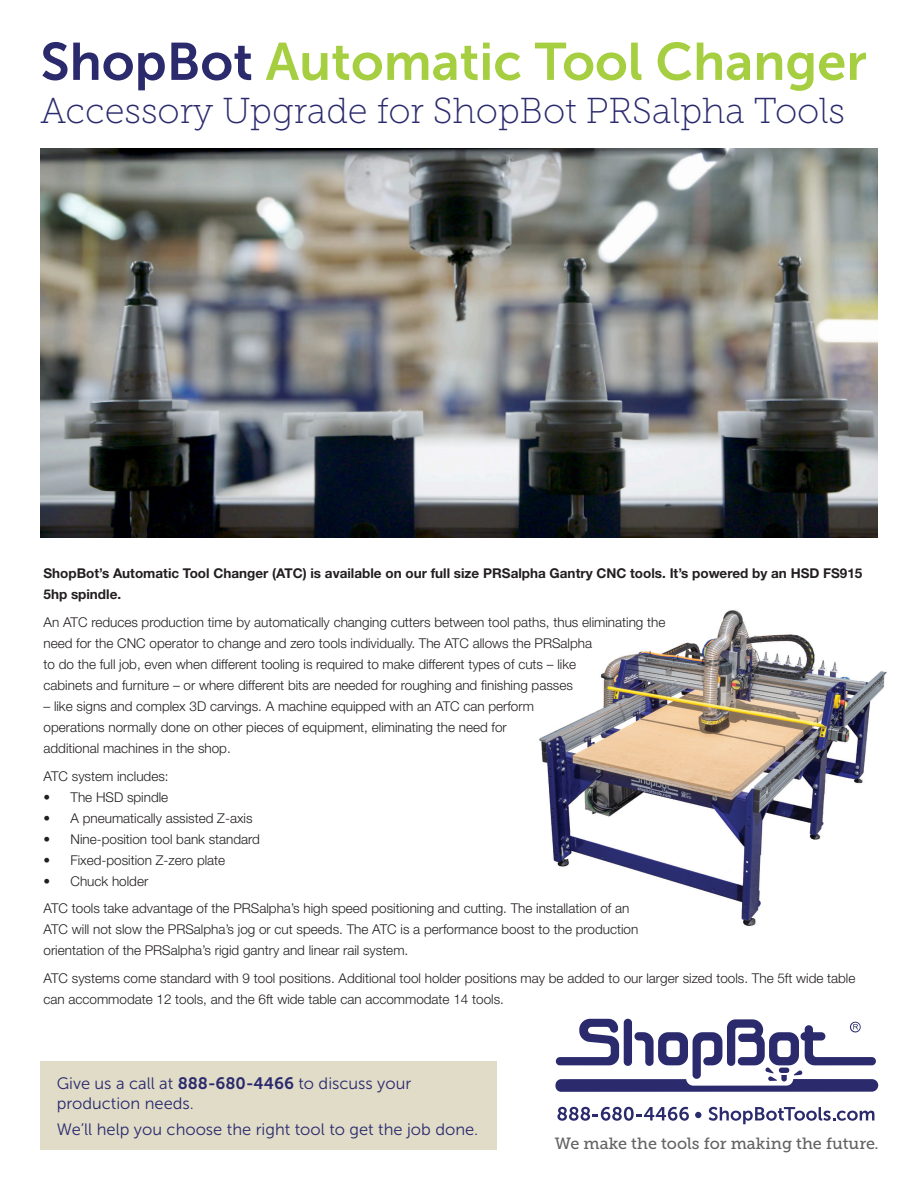
<style>
.page{position:relative;width:918px;height:1188px;background:#fff}
.page>*{position:absolute;margin:0;border:0;box-sizing:border-box;transform-origin:0 0}
.t1{font:52.5px "Museo Sans 700";color:#a5ce40}
.t2{font:36px "Museo Slab 100";color:#2a2a6d}
.t3{font:16.5px/19.8px "Museo Sans 300";color:#2a2a6d}
.t4{font:16.2px "Museo Slab 500";color:#636366}
.t5{font:300 13.5px/21px "Helvetica Neue LT Std";color:#231f20}
.t6{font:700 13.5px/21px "Helvetica Neue LT Std";color:#231f20}
.s1{color:#2a2a6d}
.s2{font-family:"Museo Sans 700"}
</style>
<div class="page">
<svg style="left:555px;top:1019px;width:323px;height:73px"></svg>
<svg style="left:709px;top:1107px;width:165px;height:17px"></svg>
<svg style="left:557px;top:1107px;width:132px;height:14px"></svg>
<svg style="left:695px;top:1112px;width:6px;height:6px"></svg>
<div style="left:40px;top:1062px;width:457px;height:88px;background:#e0dcc8"></div>
<img style="left:539px;top:610px;width:348px;height:316px">
<img style="left:40px;top:148px;width:838px;height:390px">
<p class="t1" style="left:40px;top:33px;width:828px"><span class="s1">ShopBot</span> Automatic Tool Changer</p>
<p class="t2" style="left:40px;top:91px;width:806px">Accessory Upgrade for ShopBot PRSalpha Tools</p>
<p class="t6" style="left:44px;top:562px;width:820px">ShopBot’s Automatic Tool Changer (ATC) is available on our full size PRSalpha Gantry CNC tools. It’s powered by an HSD FS915<br>5hp spindle.</p>
<p class="t5" style="left:44px;top:611px;width:623px">An ATC reduces production time by automatically changing cutters between tool paths, thus eliminating the need for the CNC operator to change and zero tools individually. The ATC allows the PRSalpha<br>to do the full job, even when different tooling is required to make different types of cuts – like<br>cabinets and furniture – or where different bits are needed for roughing and finishing passes</p>
<p class="t5" style="left:44px;top:695px;width:492px">– like signs and complex 3D carvings. A machine equipped with an ATC can perform operations normally done on other pieces of equipment, eliminating the need for additional machines in the shop.</p>
<p class="t5" style="left:44px;top:765px;width:127px">ATC system includes:</p>
<p class="t5" style="left:44px;top:786px;width:126px">• The HSD spindle</p>
<p class="t5" style="left:44px;top:807px;width:210px">• A pneumatically assisted Z-axis</p>
<p class="t5" style="left:44px;top:828px;width:218px">• Nine-position tool bank standard</p>
<p class="t5" style="left:44px;top:849px;width:183px">• Fixed-position Z-zero plate</p>
<p class="t5" style="left:44px;top:870px;width:106px">• Chuck holder</p>
<p class="t5" style="left:44px;top:898px;width:596px">ATC tools take advantage of the PRSalpha’s high speed positioning and cutting. The installation of an<br>ATC will not slow the PRSalpha’s jog or cut speeds. The ATC is a performance boost to the production orientation of the PRSalpha’s rigid gantry and linear rail system.</p>
<p class="t5" style="left:44px;top:967px;width:813px">ATC systems come standard with 9 tool positions. Additional tool holder positions may be added to our larger sized tools. The 5ft wide table can accommodate 12 tools, and the 6ft wide table can accommodate 14 tools.</p>
<p class="t3" style="left:57px;top:1073px;width:356px">Give us a call at <span class="s2">888-680-4466</span> to discuss your production needs.</p>
<p class="t3" style="left:57px;top:1120px;width:423px">We’ll help you choose the right tool to get the job done.</p>
<p class="t4" style="left:555px;top:1135px;width:325px">We make the tools for making the future.</p>
</div>
